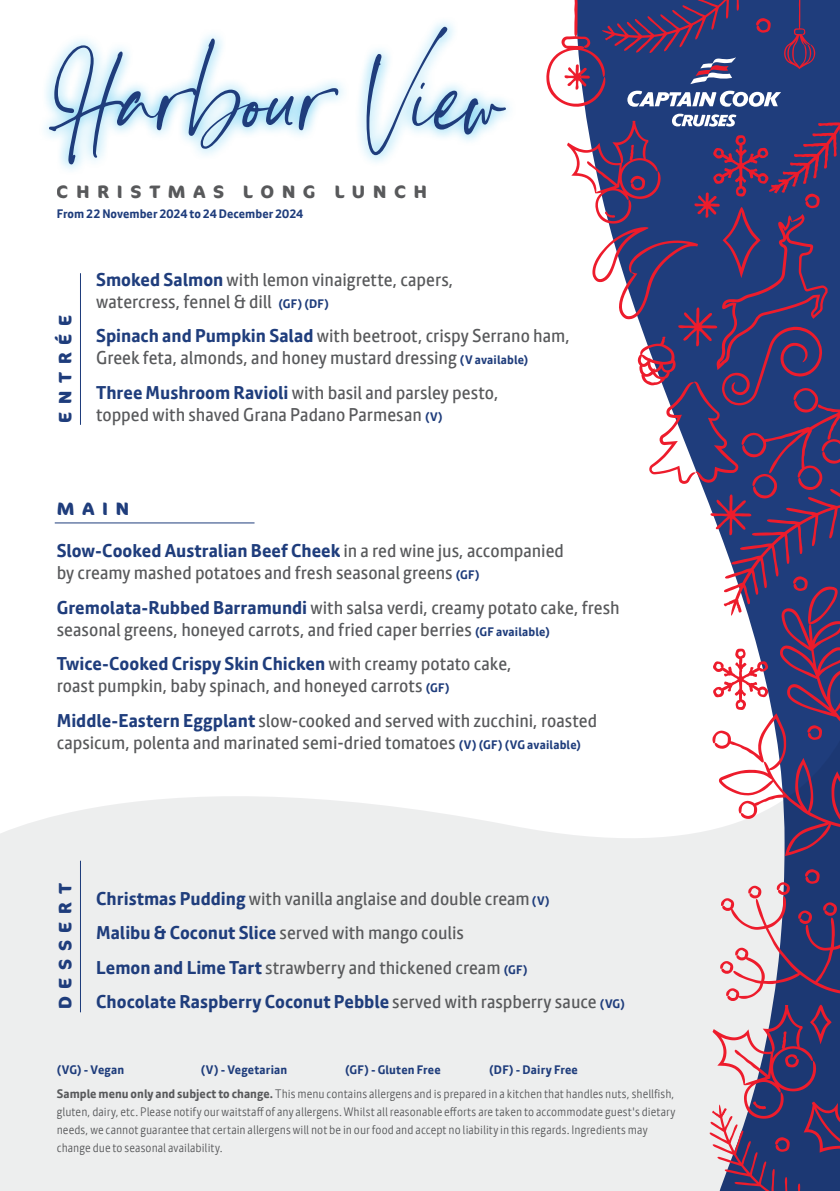
<style>
.page{position:relative;width:840px;height:1191px;background:#fff}
.page>*{position:absolute;margin:0;border:0;box-sizing:border-box;transform-origin:0 0}
.t1{font:134px "westborn";color:#1f3d7c}
.t2{font:18px/22px "Calmetta";color:#58595b}
.t3{font:700 18px "Cocon Pro";letter-spacing:.43em;color:#58595b}
.t4{font:700 18px "Cocon Pro";letter-spacing:.43em;color:#1f3d7c}
.t5{font:300 12px/18px "Calmetta";letter-spacing:.005em;color:#58595b}
.t6{font:700 12px "Calmetta";letter-spacing:.005em;color:#1f3d7c}
.s1{font-weight:700;color:#1f3d7c}
.s2{font-weight:700;font-size:12px;color:#1f3d7c}
.s3{font-weight:700}
</style>
<div class="page">
<div style="left:0;top:796px;width:839px;height:395px;background:#edeeee"></div>
<hr style="left:55px;top:522px;width:199px;height:1px;background:#1f3d7c">
<hr style="left:80px;top:273px;width:1px;height:152px;background:#1f3d7c">
<hr style="left:80px;top:860px;width:1px;height:152px;background:#1f3d7c">
<div style="left:37px;top:15px;width:480px;height:162px;background:#00aae9;opacity:.75"></div>
<svg style="left:709px;top:869px;width:130px;height:322px"></svg>
<svg style="left:566px;top:114px;width:273px;height:742px"></svg>
<svg style="left:546px;top:0;width:268px;height:107px"></svg>
<h1 class="t1" style="left:57px;top:17px;width:448px">Harbour View</h1>
<p class="t3" style="left:57px;top:179px;width:371px">CHRISTMAS LONG LUNCH</p>
<p class="t6" style="left:57px;top:206px;width:248px">From 22 November 2024 to 24 December 2024</p>
<p class="t4" style="left:53px;top:423px;width:109px;rotate:-90deg">ENTRÉE</p>
<p class="t2" style="left:96px;top:268px;width:358px"><span class="s1">Smoked Salmon</span> with lemon vinaigrette, capers, watercress, fennel &amp; dill <span class="s2">(GF) (DF)</span></p>
<p class="t2" style="left:96px;top:325px;width:475px"><span class="s1">Spinach and Pumpkin Salad</span> with beetroot, crispy Serrano ham,<br>Greek feta, almonds, and honey mustard dressing <span class="s2">(V available)</span></p>
<p class="t2" style="left:96px;top:381px;width:403px"><span class="s1">Three Mushroom Ravioli</span> with basil and parsley pesto, topped with shaved Grana Padano Parmesan <span class="s2">(V)</span></p>
<p class="t4" style="left:57px;top:496px;width:73px">MAIN</p>
<p class="t2" style="left:57px;top:540px;width:508px"><span class="s1">Slow-Cooked Australian Beef Cheek</span> in a red wine jus, accompanied by creamy mashed potatoes and fresh seasonal greens <span class="s2">(GF)</span></p>
<p class="t2" style="left:57px;top:596px;width:564px"><span class="s1">Gremolata-Rubbed Barramundi</span> with salsa verdi, creamy potato cake, fresh seasonal greens, honeyed carrots, and fried caper berries <span class="s2">(GF available)</span></p>
<p class="t2" style="left:57px;top:653px;width:456px"><span class="s1">Twice-Cooked Crispy Skin Chicken</span> with creamy potato cake, roast pumpkin, baby spinach, and honeyed carrots <span class="s2">(GF)</span></p>
<p class="t2" style="left:57px;top:709px;width:541px"><span class="s1">Middle-Eastern Eggplant</span> slow-cooked and served with zucchini, roasted capsicum, polenta and marinated semi-dried tomatoes <span class="s2">(V) (GF) (VG available)</span></p>
<p class="t4" style="left:53px;top:1009px;width:128px;rotate:-90deg">DESSERT</p>
<p class="t2" style="left:96px;top:881px;width:530px;line-height:34.4px"><span class="s1">Christmas Pudding</span> with vanilla anglaise and double cream <span class="s2">(V)<br></span><span class="s1">Malibu &amp; Coconut Slice</span> served with mango coulis<br><span class="s1">Lemon and Lime Tart</span> strawberry and thickened cream <span class="s2">(GF)<br></span><span class="s1">Chocolate Raspberry Coconut Pebble</span> served with raspberry sauce <span class="s2">(VG)</span></p>
<p class="t6" style="left:57px;top:1061px;width:69px">(VG) - Vegan</p>
<p class="t6" style="left:201px;top:1061px;width:88px">(V) - Vegetarian</p>
<p class="t6" style="left:345px;top:1061px;width:97px">(GF) - Gluten Free</p>
<p class="t6" style="left:489px;top:1061px;width:90px">(DF) - Dairy Free</p>
<p class="t5" style="left:57px;top:1084px;width:620px"><span class="s3">Sample menu only and subject to change.</span> This menu contains allergens and is prepared in a kitchen that handles nuts, shellfish, gluten, dairy, etc. Please notify our waitstaff of any allergens. Whilst all reasonable efforts are taken to accommodate guest's dietary needs, we cannot guarantee that certain allergens will not be in our food and accept no liability in this regards. Ingredients may change due to seasonal availability.</p>
</div>
